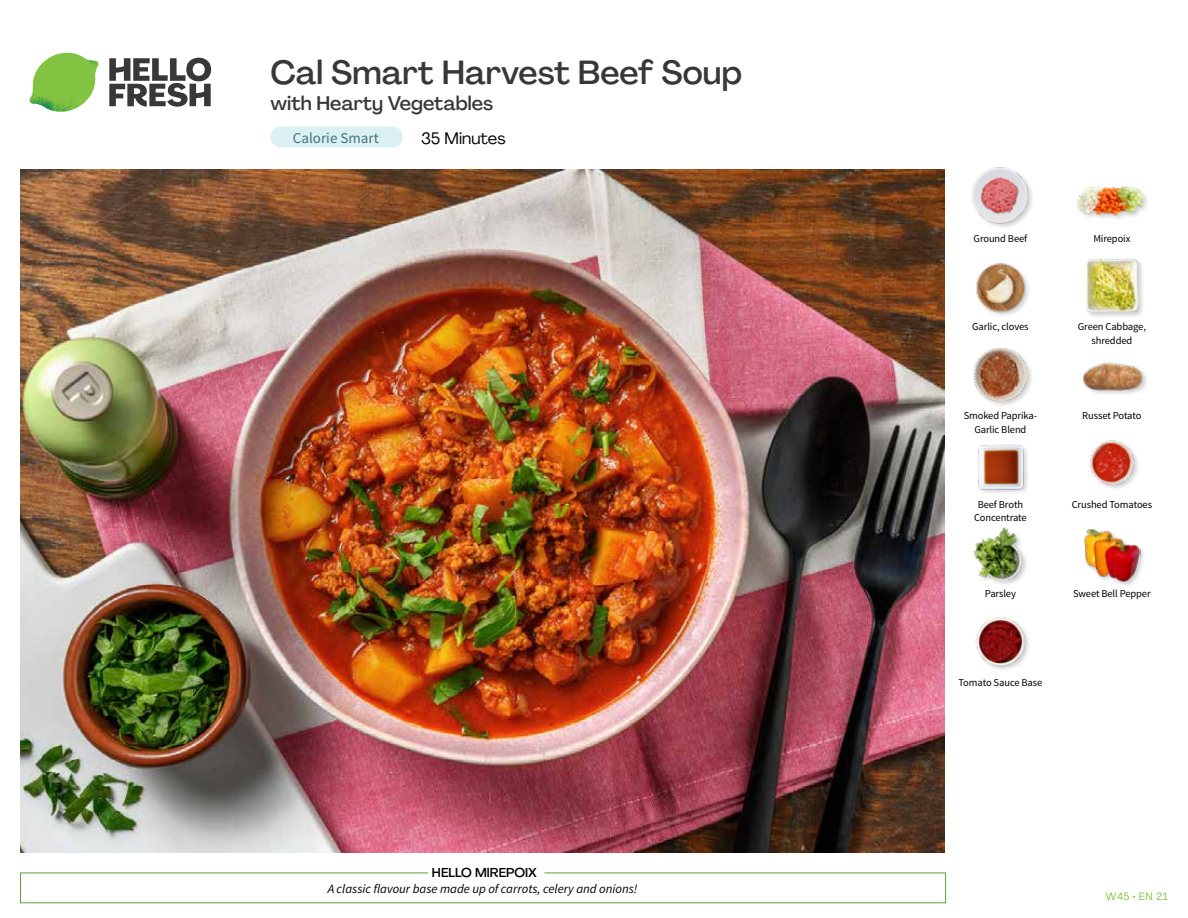
<style>
.page{position:relative;width:1188px;height:918px;background:#fff}
.page>*{position:absolute;margin:0;border:0;box-sizing:border-box;transform-origin:0 0}
.t1{font:500 33px "Agrandir";color:#383839}
.t2{font:500 19.5px "Agrandir";color:#383839}
.t3{font:16.5px "Agrandir";color:#000}
.t4{font:15px "Source Sans Pro";color:#43717b}
.t5{font:italic 12.75px "Source Sans Pro";color:#000}
.t6{font:500 12.75px "Agrandir";color:#000}
.t7{font:10.5px/13.5px "Source Sans Pro";letter-spacing:-.01em;color:#000;text-align:center}
.t8{font:10.5px "Agrandir";letter-spacing:.05em;color:#82c341}
</style>
<div class="page">
<div style="left:271px;top:127px;width:132px;height:20px;background:#dbf0f2;border-radius:10px"></div>
<svg style="left:109px;top:57px;width:102px;height:50px"></svg>
<svg style="left:34px;top:53px;width:62px;height:40px"></svg>
<img style="left:67px;top:53px;width:32px;height:26px">
<img style="left:33px;top:75px;width:59px;height:11px">
<img style="left:29px;top:79px;width:61px;height:33px">
<img style="left:65px;top:86px;width:27px;height:25px">
<div style="left:20px;top:873px;width:926px;height:30px;border:1px solid #609f43"></div>
<div style="left:428px;top:865px;width:116px;height:15px;background:#fff"></div>
<img style="left:21px;top:170px;width:924px;height:682px">
<img style="left:975px;top:617px;width:54px;height:53px">
<div style="left:1083px;top:528px;width:63px;height:60px;background:#000;opacity:.2"></div>
<img style="left:1083px;top:528px;width:58px;height:55px">
<div style="left:972px;top:527px;width:57px;height:60px;background:#000;opacity:.2"></div>
<img style="left:972px;top:527px;width:52px;height:53px">
<img style="left:1090px;top:440px;width:48px;height:49px">
<img style="left:978px;top:444px;width:50px;height:49px">
<img style="left:1082px;top:362px;width:63px;height:31px">
<div style="left:973px;top:347px;width:61px;height:61px;background:#000;opacity:.2"></div>
<img style="left:974px;top:347px;width:53px;height:54px">
<div style="left:1084px;top:258px;width:62px;height:61px;background:#000;opacity:.2"></div>
<img style="left:1085px;top:259px;width:54px;height:53px">
<img style="left:976px;top:263px;width:53px;height:53px">
<img style="left:1077px;top:186px;width:69px;height:33px">
<img style="left:971px;top:167px;width:61px;height:60px">
<h1 class="t1" style="left:271px;top:52px;width:473px">Cal Smart Harvest Beef Soup</h1>
<h2 class="t2" style="left:271px;top:91px;width:224px">with Hearty Vegetables</h2>
<h3 class="t4" style="left:293px;top:128px;width:87px">Calorie Smart</h3>
<h3 class="t3" style="left:421px;top:128px;width:86px">35 Minutes</h3>
<p class="t6" style="left:432px;top:864px;width:106px">HELLO MIREPOIX</p>
<p class="t5" style="left:328px;top:881px;width:311px">A classic flavour base made up of carrots, celery and onions!</p>
<p class="t7" style="left:974px;top:232px;width:55px">Ground Beef</p>
<p class="t7" style="left:972px;top:320px;width:58px">Garlic, cloves</p>
<p class="t7" style="left:1093px;top:232px;width:39px">Mirepoix</p>
<p class="t7" style="left:1078px;top:320px;width:70px">Green Cabbage, shredded</p>
<p class="t7" style="left:964px;top:409px;width:75px">Smoked Paprika-</p>
<p class="t7" style="left:1082px;top:409px;width:61px">Russet Potato</p>
<p class="t7" style="left:974px;top:423px;width:54px">Garlic Blend</p>
<p class="t7" style="left:978px;top:498px;width:47px">Beef Broth</p>
<p class="t7" style="left:1072px;top:498px;width:82px">Crushed Tomatoes</p>
<p class="t7" style="left:974px;top:511px;width:54px">Concentrate</p>
<p class="t7" style="left:985px;top:587px;width:33px">Parsley</p>
<p class="t7" style="left:1073px;top:587px;width:79px">Sweet Bell Pepper</p>
<p class="t7" style="left:958px;top:675px;width:85px">Tomato Sauce Base</p>
<p class="t8" style="left:1106px;top:890px;width:63px">W45 • EN 21</p>
</div>
